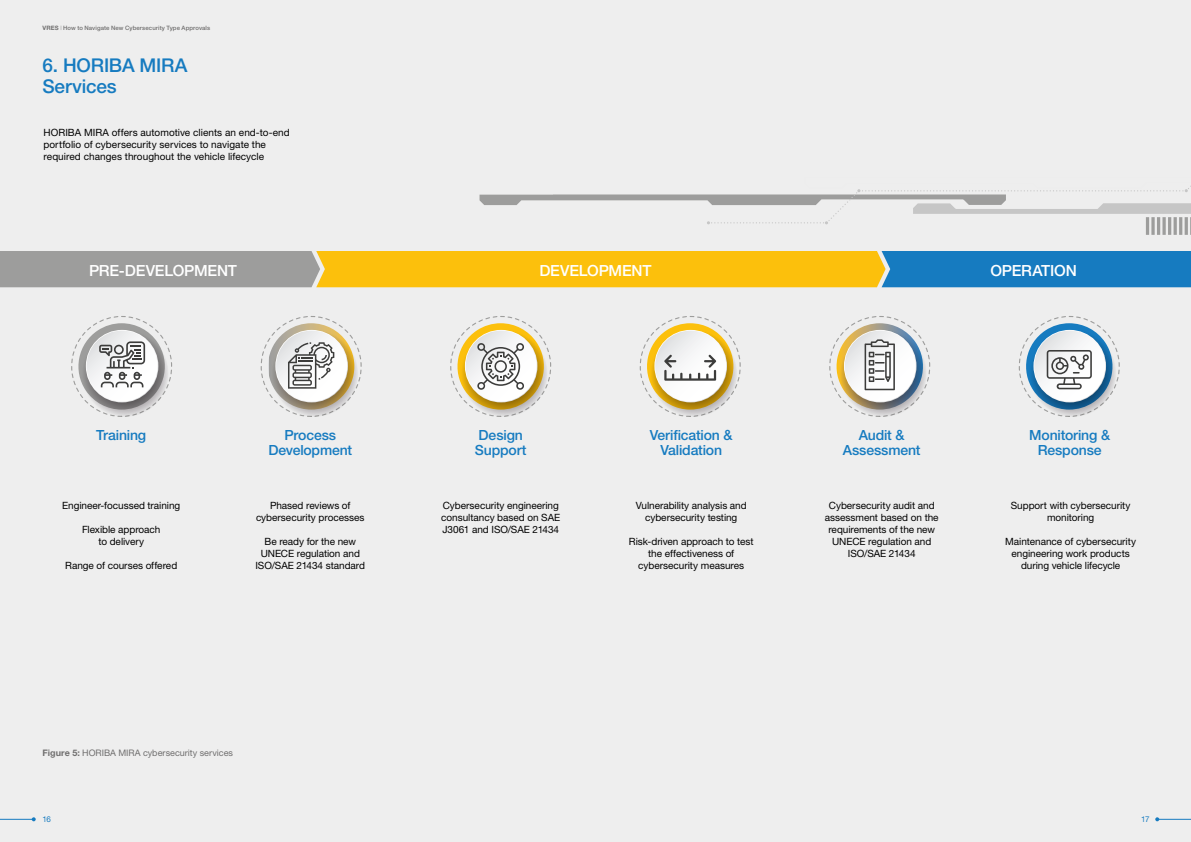
<style>
.page{position:relative;width:1191px;height:842px;background:#eee}
.page>*{position:absolute;margin:0;border:0;box-sizing:border-box;transform-origin:0 0}
.t1{font:500 19px/21px "Helvetica Neue";letter-spacing:-.01em;color:#167bc0}
.t2{font:500 15.4px "Helvetica Neue";letter-spacing:-.01em;color:#fff}
.t3{font:500 14px/15px "Helvetica Neue";letter-spacing:-.01em;color:#167bc0;text-align:center}
.t4{font:10px/12px "Helvetica Neue";letter-spacing:-.005em;color:#000;text-align:center}
.t5{font:9px "Helvetica Neue";color:#706f6f}
.t6{font:8px "Helvetica Neue";color:#167bc0}
.t7{font:500 6px "Helvetica Neue";letter-spacing:.015em;color:#706f6f}
.s1{font-weight:700}
.s2{font-weight:300}
</style>
<div class="page">
<svg style="left:479px;top:186px;width:712px;height:49px"></svg>
<svg style="left:0;top:251px;width:1191px;height:36px;background:#a7a562"></svg>
<svg style="left:71px;top:316px;width:102px;height:101px"></svg>
<svg style="left:260px;top:316px;width:102px;height:101px"></svg>
<svg style="left:450px;top:316px;width:102px;height:101px"></svg>
<svg style="left:639px;top:316px;width:102px;height:101px"></svg>
<svg style="left:829px;top:316px;width:102px;height:101px"></svg>
<svg style="left:1018px;top:316px;width:102px;height:101px"></svg>
<hr style="left:1157px;top:819px;width:34px;height:1px;background:#167bc0">
<svg style="left:1155px;top:817px;width:4px;height:4px"></svg>
<hr style="left:0;top:819px;width:34px;height:1px;background:#167bc0">
<svg style="left:32px;top:817px;width:4px;height:4px"></svg>
<p class="t7" style="left:43px;top:24px;width:169px"><span class="s1">VRES</span> <span class="s2">|</span> How to Navigate New Cybersecurity Type Approvals</p>
<h1 class="t1" style="left:43px;top:54px;width:147px">6. HORIBA MIRA<br>Services</h1>
<p class="t4" style="left:43px;top:127px;width:248px;text-align:left">HORIBA MIRA offers automotive clients an end-to-end portfolio of cybersecurity services to navigate the required changes throughout the vehicle lifecycle</p>
<h2 class="t2" style="left:89px;top:261px;width:150px">PRE-DEVELOPMENT</h2>
<h2 class="t2" style="left:539px;top:261px;width:114px">DEVELOPMENT</h2>
<h2 class="t2" style="left:990px;top:261px;width:88px">OPERATION</h2>
<h3 class="t3" style="left:96px;top:428px;width:52px">Training</h3>
<p class="t4" style="left:62px;top:499px;width:120px">Engineer-focussed training</p>
<p class="t4" style="left:82px;top:523px;width:80px">Flexible approach to delivery</p>
<p class="t4" style="left:65px;top:559px;width:113px">Range of courses offered</p>
<h3 class="t3" style="left:268px;top:428px;width:85px">Process<br>Development</h3>
<h3 class="t3" style="left:475px;top:428px;width:53px;text-align:left">Design<br>Support</h3>
<h3 class="t3" style="left:650px;top:428px;width:84px">Verification &amp;<br>Validation</h3>
<h3 class="t3" style="left:842px;top:428px;width:79px">Audit &amp;<br>Assessment</h3>
<h3 class="t3" style="left:1029px;top:428px;width:82px">Monitoring &amp;<br>Response</h3>
<p class="t4" style="left:256px;top:499px;width:110px">Phased reviews of cybersecurity processes</p>
<p class="t4" style="left:255px;top:535px;width:111px">Be ready for the new<br>UNECE regulation and<br>ISO/SAE 21434 standard</p>
<p class="t4" style="left:441px;top:499px;width:120px;text-align:left">Cybersecurity engineering consultancy based on SAE<br>J3061 and ISO/SAE 21434</p>
<p class="t4" style="left:636px;top:499px;width:112px">Vulnerability analysis and cybersecurity testing</p>
<p class="t4" style="left:629px;top:535px;width:126px">Risk-driven approach to test the effectiveness of cybersecurity measures</p>
<p class="t4" style="left:825px;top:499px;width:115px">Cybersecurity audit and assessment based on the requirements of the new<br>UNECE regulation and<br>ISO/SAE 21434</p>
<p class="t4" style="left:1010px;top:499px;width:121px">Support with cybersecurity monitoring</p>
<p class="t4" style="left:1005px;top:535px;width:132px">Maintenance of cybersecurity engineering work products during vehicle lifecycle</p>
<p class="t5" style="left:43px;top:747px;width:192px"><span class="s1">Figure 5:</span> HORIBA MIRA cybersecurity services</p>
<p class="t6" style="left:43px;top:815px;width:10px">16</p>
<p class="t6" style="left:1141px;top:815px;width:10px">17</p>
</div>
